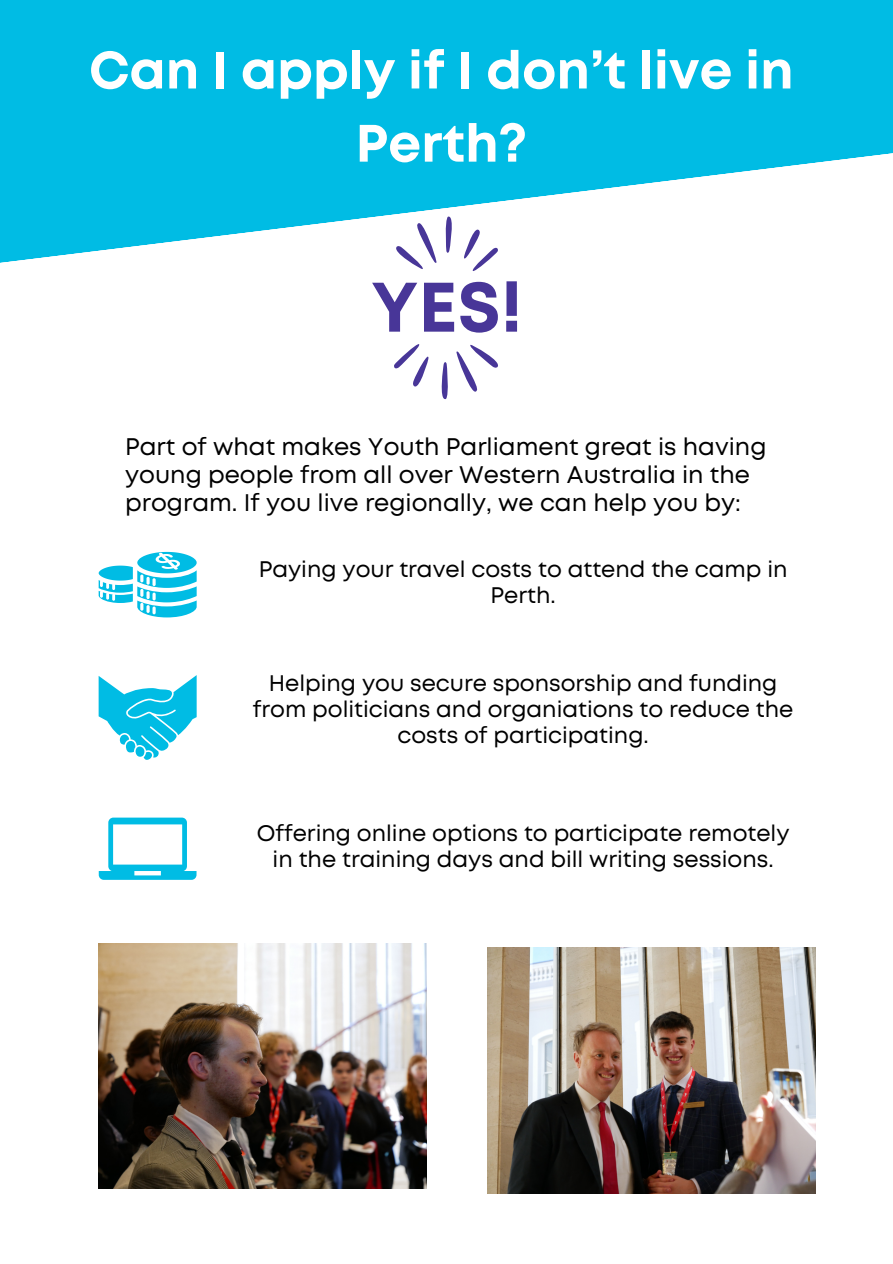
<style>
.page{position:relative;width:893px;height:1264px;background:#fff}
.page>*{position:absolute;margin:0;border:0;box-sizing:border-box;transform-origin:0 0}
.t1{font:700 69.9px "Mont";color:#483698}
.t2{font:700 52.5px/73.2px "Mont";color:#fff;text-align:center}
.t3{font:24px/28.2px "Mont";color:#000}
.t4{font:22.5px/25.8px "Mont";color:#000;text-align:center}
</style>
<div class="page">
<svg style="left:0;top:0;width:892px;height:263px;fill:#00bce4"></svg>
<svg style="left:390px;top:214px;width:65px;height:55px"></svg>
<svg style="left:463px;top:227px;width:36px;height:44px"></svg>
<svg style="left:441px;top:362px;width:7px;height:38px"></svg>
<svg style="left:456px;top:344px;width:42px;height:48px"></svg>
<svg style="left:394px;top:344px;width:35px;height:43px"></svg>
<svg style="left:99px;top:552px;width:97px;height:65px"></svg>
<svg style="left:99px;top:675px;width:97px;height:85px"></svg>
<svg style="left:99px;top:817px;width:97px;height:62px"></svg>
<img style="left:488px;top:947px;width:327px;height:246px">
<img style="left:99px;top:943px;width:327px;height:245px">
<p class="t2" style="left:89px;top:37px;width:706px">Can I apply if I don’t live in<br>Perth?</p>
<h2 class="t1" style="left:371px;top:281px;width:153px">YES!</h2>
<p class="t3" style="left:125px;top:434px;width:642px">Part of what makes Youth Parliament great is having young people from all over Western Australia in the program. If you live regionally, we can help you by:</p>
<p class="t4" style="left:259px;top:557px;width:530px">Paying your travel costs to attend the camp in<br>Perth.</p>
<p class="t4" style="left:253px;top:672px;width:542px">Helping you secure sponsorship and funding from politicians and organiations to reduce the costs of participating.</p>
<p class="t4" style="left:257px;top:821px;width:534px">Offering online options to participate remotely in the training days and bill writing sessions.</p>
</div>
